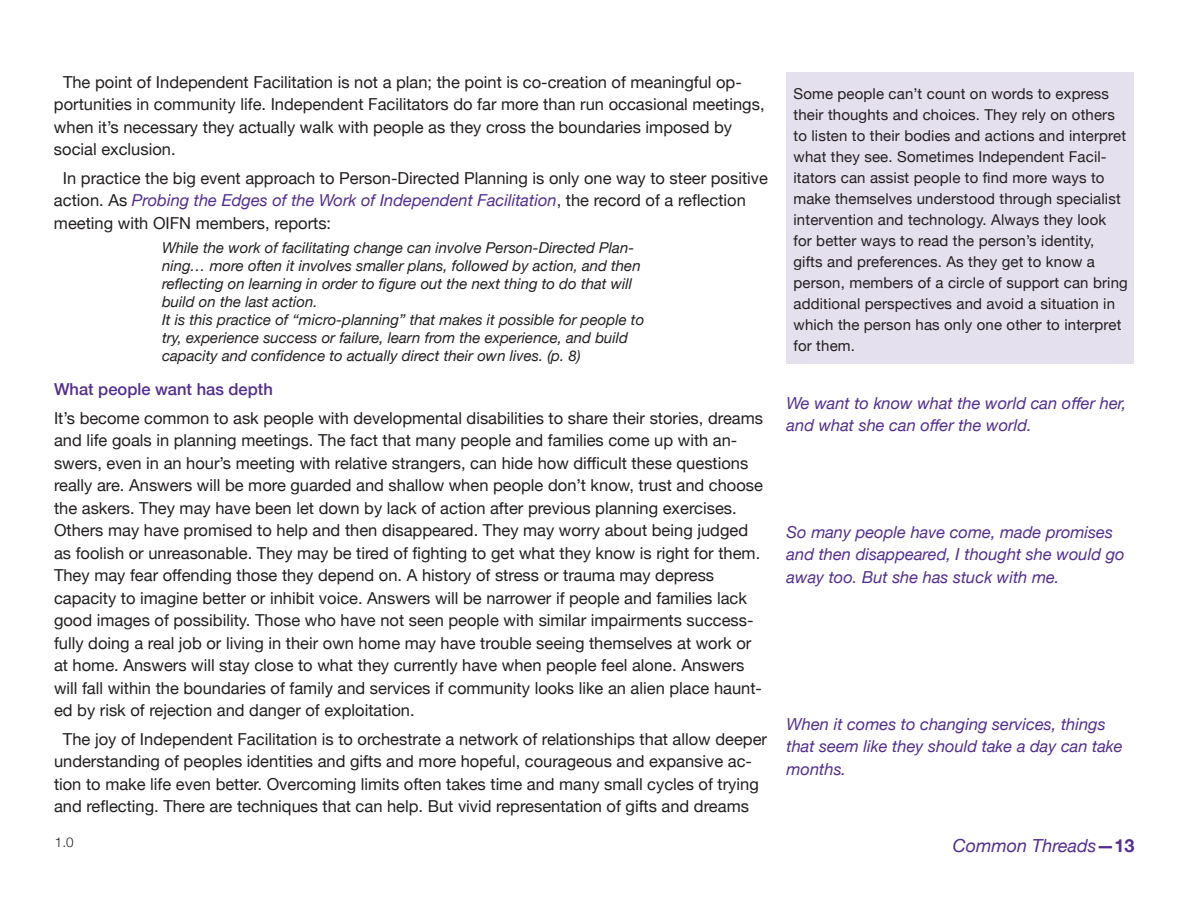
<style>
.page{position:relative;width:1188px;height:918px;background:#fff}
.page>*{position:absolute;margin:0;border:0;box-sizing:border-box;transform-origin:0 0}
.t1{font:italic 18px "Helvetica Neue";color:#522e8e}
.First{font:16.5px/22.5px "Helvetica Neue";color:#231f20}
.Body{font:16.5px/22.5px "Helvetica Neue";color:#231f20}
.Side_quote{font:italic 16.5px/22.5px "Helvetica Neue";color:#522e8e}
.Head_2{font:500 16.5px "Helvetica Neue";color:#522e8e}
.Side_text{font:15px/21px "Helvetica Neue";letter-spacing:.01em;color:#231f20}
.t2{font:italic 15px/18px "Helvetica Neue";color:#231f20}
.t3{font:300 13.5px "Helvetica Neue";color:#231f20}
.s1{font-style:italic;color:#522e8e}
.s2{font-weight:700;font-style:normal}
</style>
<div class="page">
<div style="left:786px;top:72px;width:348px;height:292px;background:#e5e0ee"></div>
<p class="Body" style="left:54px;top:72px;width:712px;text-indent:9px">The point of Independent Facilitation is not a plan; the point is co-creation of meaningful op&shy;portunities in community life. Independent Facilitators do far more than run occasional meetings, when it’s necessary they actually walk with people as they cross the boundaries imposed by social exclusion.</p>
<p class="Body" style="left:54px;top:168px;width:716px;text-indent:9px">In practice the big event approach to Person-Directed Planning is only one way to steer positive action. As <span class="s1">Probing the Edges of the Work of Independent Facilitation</span>, the record of a reflection meeting with OIFN members, reports:</p>
<p class="t2" style="left:162px;top:239px;width:484px">While the work of facilitating change can involve Person-Directed Plan&shy;ning… more often it involves smaller plans, followed by action, and then reflecting on learning in order to figure out the next thing to do that will build on the last action.<br>It is this practice of “micro-planning” that makes it possible for people to try, experience success or failure, learn from the experience, and build capacity and confidence to actually direct their own lives. (p. 8)</p>
<p class="Head_2" style="left:54px;top:376px;width:220px">What people want has depth</p>
<p class="First" style="left:54px;top:408px;width:711px">It’s become common to ask people with developmental disabilities to share their stories, dreams and life goals in planning meetings. The fact that many people and families come up with an&shy;swers, even in an hour’s meeting with relative strangers, can hide how difficult these questions really are. Answers will be more guarded and shallow when people don’t know, trust and choose the askers. They may have been let down by lack of action after previous planning exercises.<br>Others may have promised to help and then disappeared. They may worry about being judged as foolish or unreasonable. They may be tired of fighting to get what they know is right for them.<br>They may fear offending those they depend on. A history of stress or trauma may depress capacity to imagine better or inhibit voice. Answers will be narrower if people and families lack good images of possibility. Those who have not seen people with similar impairments success&shy;fully doing a real job or living in their own home may have trouble seeing themselves at work or at home. Answers will stay close to what they currently have when people feel alone. Answers will fall within the boundaries of family and services if community looks like an alien place haunt&shy;ed by risk of rejection and danger of exploitation.</p>
<p class="Body" style="left:54px;top:729px;width:715px;text-indent:9px">The joy of Independent Facilitation is to orchestrate a network of relationships that allow deeper understanding of peoples identities and gifts and more hopeful, courageous and expansive ac&shy;tion to make life even better. Overcoming limits often takes time and many small cycles of trying and reflecting. There are techniques that can help. But vivid representation of gifts and dreams</p>
<p class="t3" style="left:55px;top:832px;width:20px">1.0</p>
<p class="Side_text" style="left:794px;top:84px;width:336px">Some people can’t count on words to express their thoughts and choices. They rely on others to listen to their bodies and actions and interpret what they see. Sometimes Independent Facil&shy;itators can assist people to find more ways to make themselves understood through specialist intervention and technology. Always they look for better ways to read the person’s identity,<br>gifts and preferences. As they get to know a person, members of a circle of support can bring additional perspectives and avoid a situation in which the person has only one other to interpret for them.</p>
<p class="Side_quote" style="left:787px;top:393px;width:341px">We want to know what the world can offer her, and what she can offer the world.</p>
<p class="Side_quote" style="left:787px;top:522px;width:340px">So many people have come, made promises and then disappeared, I thought she would go away too. But she has stuck with me.</p>
<p class="Side_quote" style="left:787px;top:713px;width:338px">When it comes to changing services, things that seem like they should take a day can take months.</p>
<p class="t1" style="left:953px;top:832px;width:183px">Common Threads<span class="s2">—13</span></p>
</div>
